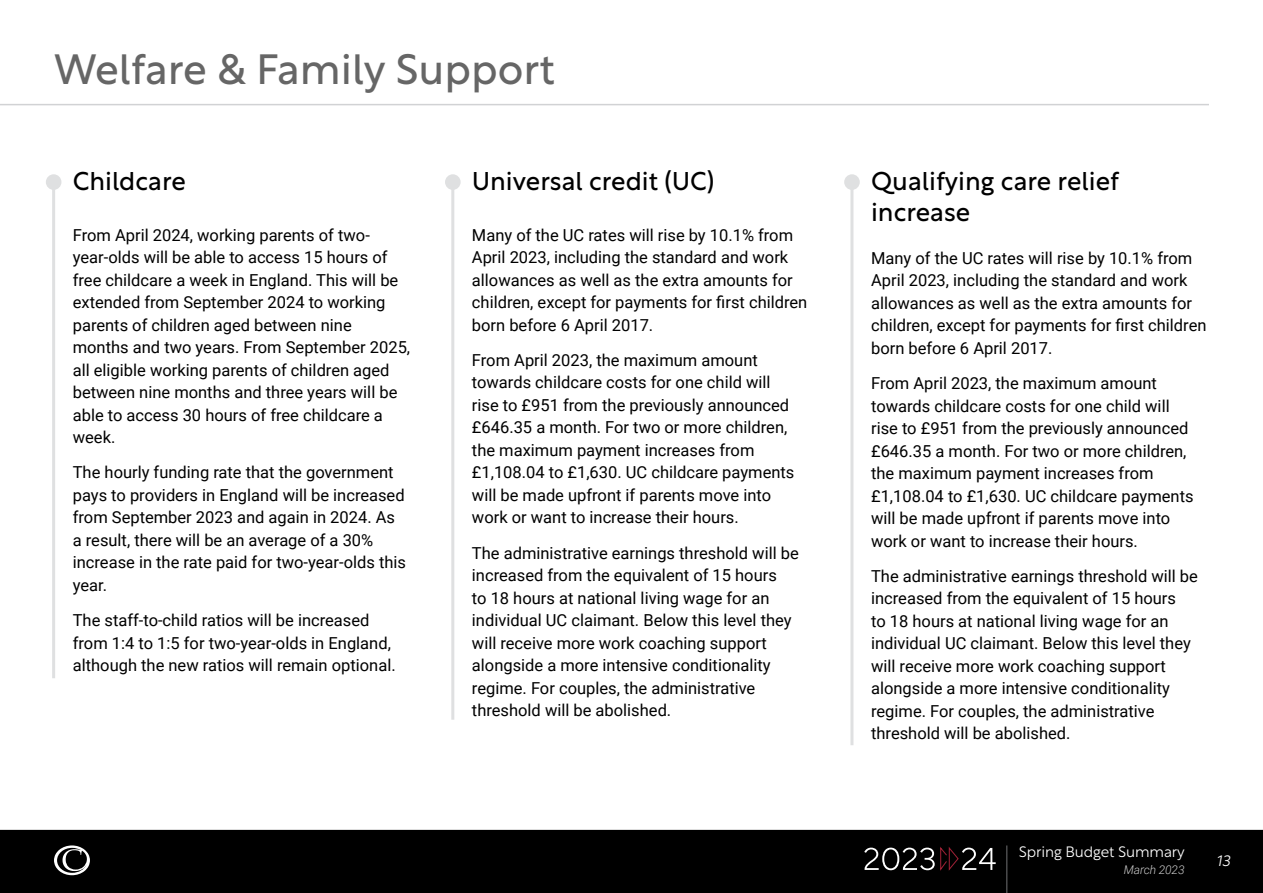
<style>
.page{position:relative;width:1263px;height:893px;background:#fff}
.page>*{position:absolute;margin:0;border:0;box-sizing:border-box;transform-origin:0 0}
.t1{font:42px "Rustica";color:#666}
.t2{font:25.5px/30.6px "Rustica";color:#000}
.t3{font:16.5px/22.5px "Roboto";color:#000}
.t4{font:300 15px "Rustica";letter-spacing:-.01em;color:#fff}
.t5{font:italic 300 15px "Rustica";color:#fff}
.t6{font:italic 300 12px "Roboto";letter-spacing:-.01em;color:#ccc}
</style>
<div class="page">
<div style="left:0;top:829px;width:1263px;height:64px;background:#000"></div>
<svg style="left:54px;top:845px;width:36px;height:30px"></svg>
<hr style="left:0;top:827px;width:1263px;height:3px;background:#fff">
<hr style="left:0;top:104px;width:1209px;height:1px;background:#d1d2d4">
<svg style="left:864px;top:847px;width:132px;height:24px"></svg>
<hr style="left:1006px;top:845px;width:1px;height:48px;background:#4b4c4d">
<hr style="left:52px;top:182px;width:3px;height:496px;background:#dfe0e1">
<div style="left:46px;top:174px;width:15px;height:16px;background:#dfe0e1;border-radius:50%"></div>
<hr style="left:451px;top:182px;width:3px;height:538px;background:#dfe0e1">
<div style="left:445px;top:174px;width:16px;height:16px;background:#dfe0e1;border-radius:50%"></div>
<hr style="left:850px;top:182px;width:3px;height:563px;background:#dfe0e1">
<div style="left:844px;top:174px;width:16px;height:16px;background:#dfe0e1;border-radius:50%"></div>
<p class="t1" style="left:54px;top:32px;width:502px">Welfare &amp; Family Support</p>
<p class="t2" style="left:73px;top:163px;width:115px">Childcare</p>
<p class="t2" style="left:472px;top:163px;width:244px">Universal credit (UC)</p>
<p class="t2" style="left:871px;top:163px;width:249px">Qualifying care relief increase</p>
<p class="t3" style="left:73px;top:223px;width:339px">From April 2024, working parents of two&shy;year-olds will be able to access 15 hours of free childcare a week in England. This will be extended from September 2024 to working parents of children aged between nine months and two years. From September 2025, all eligible working parents of children aged between nine months and three years will be able to access 30 hours of free childcare a week.</p>
<p class="t3" style="left:73px;top:461px;width:335px">The hourly funding rate that the government pays to providers in England will be increased from September 2023 and again in 2024. As a result, there will be an average of a 30% increase in the rate paid for two-year-olds this year.</p>
<p class="t3" style="left:73px;top:608px;width:324px">The staff-to-child ratios will be increased from 1:4 to 1:5 for two-year-olds in England, although the new ratios will remain optional.</p>
<p class="t3" style="left:472px;top:223px;width:337px">Many of the UC rates will rise by 10.1% from April 2023, including the standard and work allowances as well as the extra amounts for children, except for payments for first children born before 6 April 2017.</p>
<p class="t3" style="left:472px;top:348px;width:324px">From April 2023, the maximum amount towards childcare costs for one child will rise to £951 from the previously announced £646.35 a month. For two or more children, the maximum payment increases from £1,108.04 to £1,630. UC childcare payments will be made upfront if parents move into work or want to increase their hours.</p>
<p class="t3" style="left:472px;top:541px;width:328px">The administrative earnings threshold will be increased from the equivalent of 15 hours<br>to 18 hours at national living wage for an individual UC claimant. Below this level they will receive more work coaching support alongside a more intensive conditionality regime. For couples, the administrative threshold will be abolished.</p>
<p class="t3" style="left:871px;top:246px;width:337px">Many of the UC rates will rise by 10.1% from April 2023, including the standard and work allowances as well as the extra amounts for children, except for payments for first children born before 6 April 2017.</p>
<p class="t3" style="left:871px;top:371px;width:324px">From April 2023, the maximum amount towards childcare costs for one child will rise to £951 from the previously announced £646.35 a month. For two or more children, the maximum payment increases from £1,108.04 to £1,630. UC childcare payments will be made upfront if parents move into work or want to increase their hours.</p>
<p class="t3" style="left:871px;top:564px;width:328px">The administrative earnings threshold will be increased from the equivalent of 15 hours<br>to 18 hours at national living wage for an individual UC claimant. Below this level they will receive more work coaching support alongside a more intensive conditionality regime. For couples, the administrative threshold will be abolished.</p>
<p class="t4" style="left:1019px;top:839px;width:167px">Spring Budget Summary</p>
<p class="t6" style="left:1124px;top:861px;width:62px">March 2023</p>
<p class="t5" style="left:1216px;top:848px;width:15px">13</p>
</div>
